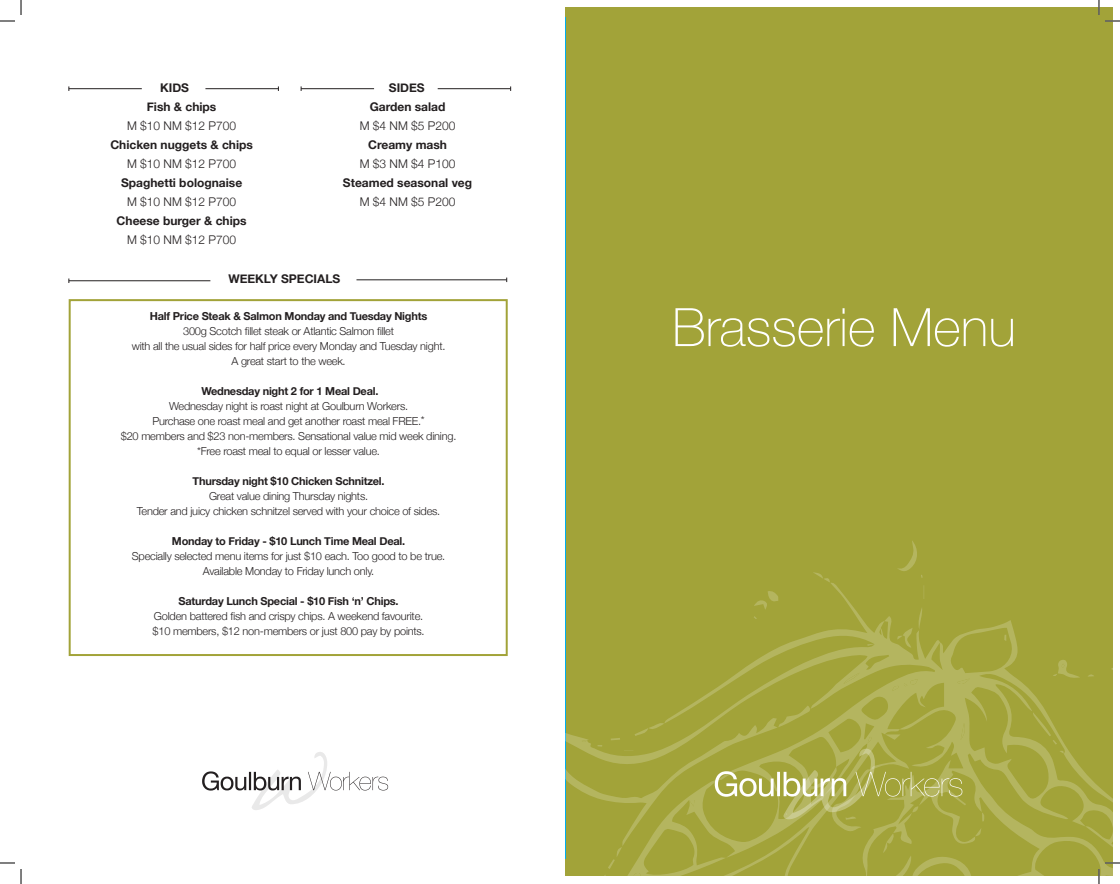
<style>
.page{position:relative;width:1120px;height:884px;background:#fff}
.page>*{position:absolute;margin:0;border:0;box-sizing:border-box;transform-origin:0 0}
.t1{font:100 53px "Helvetica Neue";color:#fff}
.t2{font:700 12px "Helvetica Neue";color:#231f20}
.t3{font:300 12px "Helvetica Neue";color:#231f20}
.t4{font:300 11px "Helvetica Neue";letter-spacing:-.02em;color:#231f20}
.t5{font:700 11px "Helvetica Neue";letter-spacing:-.02em;color:#231f20}
</style>
<div class="page">
<div style="left:565px;top:7px;width:547px;height:869px;background:#a2a339"></div>
<svg style="left:202px;top:752px;width:186px;height:58px"></svg>
<hr style="left:356px;top:279px;width:150px;height:1px;background:#231f20">
<hr style="left:69px;top:280px;width:141px;height:1px;background:#231f20">
<svg style="left:565px;top:582px;width:547px;height:294px"></svg>
<svg style="left:777px;top:705px;width:33px;height:23px"></svg>
<svg style="left:753px;top:590px;width:25px;height:20px"></svg>
<svg style="left:884px;top:734px;width:16px;height:6px"></svg>
<svg style="left:634px;top:722px;width:30px;height:14px"></svg>
<svg style="left:923px;top:585px;width:1px;height:14px"></svg>
<svg style="left:1087px;top:673px;width:7px;height:4px"></svg>
<svg style="left:601px;top:847px;width:21px;height:29px"></svg>
<svg style="left:610px;top:738px;width:10px;height:2px"></svg>
<svg style="left:867px;top:644px;width:7px;height:2px"></svg>
<svg style="left:812px;top:572px;width:18px;height:11px"></svg>
<svg style="left:897px;top:607px;width:25px;height:41px"></svg>
<svg style="left:898px;top:541px;width:24px;height:37px"></svg>
<svg style="left:632px;top:872px;width:9px;height:4px"></svg>
<svg style="left:843px;top:673px;width:16px;height:11px"></svg>
<svg style="left:956px;top:678px;width:13px;height:7px"></svg>
<svg style="left:960px;top:723px;width:5px;height:17px"></svg>
<svg style="left:689px;top:800px;width:5px;height:6px"></svg>
<svg style="left:867px;top:737px;width:4px;height:6px"></svg>
<svg style="left:892px;top:679px;width:25px;height:12px"></svg>
<svg style="left:581px;top:740px;width:6px;height:3px"></svg>
<svg style="left:1052px;top:660px;width:28px;height:18px"></svg>
<svg style="left:1032px;top:712px;width:31px;height:42px"></svg>
<svg style="left:1004px;top:635px;width:2px;height:6px"></svg>
<svg style="left:714px;top:749px;width:271px;height:127px"></svg>
<hr style="left:69px;top:88px;width:73px;height:1px;background:#231f20">
<hr style="left:205px;top:88px;width:73px;height:1px;background:#231f20">
<hr style="left:301px;top:88px;width:73px;height:1px;background:#231f20">
<hr style="left:437px;top:88px;width:73px;height:1px;background:#231f20">
<div style="left:69px;top:299px;width:438px;height:357px;border:2px solid #a2a339"></div>
<svg style="left:0;top:0;width:22px;height:22px"></svg>
<svg style="left:0;top:862px;width:22px;height:22px"></svg>
<svg style="left:1098px;top:0;width:21px;height:22px"></svg>
<svg style="left:1098px;top:862px;width:21px;height:22px"></svg>
<p class="t2" style="left:160px;top:78px;width:30px">KIDS</p>
<p class="t2" style="left:389px;top:78px;width:37px">SIDES</p>
<p class="t2" style="left:147px;top:97px;width:71px">Fish &amp; chips</p>
<p class="t3" style="left:127px;top:116px;width:111px">M $10 NM $12 P700</p>
<p class="t2" style="left:110px;top:135px;width:144px">Chicken nuggets &amp; chips</p>
<p class="t3" style="left:127px;top:154px;width:111px">M $10 NM $12 P700</p>
<p class="t2" style="left:121px;top:173px;width:123px">Spaghetti bolognaise</p>
<p class="t3" style="left:127px;top:192px;width:111px">M $10 NM $12 P700</p>
<p class="t2" style="left:117px;top:211px;width:131px">Cheese burger &amp; chips</p>
<p class="t3" style="left:127px;top:230px;width:111px">M $10 NM $12 P700</p>
<p class="t2" style="left:369px;top:97px;width:77px">Garden salad</p>
<p class="t3" style="left:359px;top:116px;width:97px">M $4 NM $5 P200</p>
<p class="t2" style="left:368px;top:135px;width:80px">Creamy mash</p>
<p class="t3" style="left:359px;top:154px;width:97px">M $3 NM $4 P100</p>
<p class="t2" style="left:343px;top:173px;width:131px">Steamed seasonal veg</p>
<p class="t3" style="left:359px;top:192px;width:97px">M $4 NM $5 P200</p>
<p class="t2" style="left:228px;top:270px;width:113px">WEEKLY SPECIALS</p>
<p class="t5" style="left:150px;top:308px;width:279px">Half Price Steak &amp; Salmon Monday and Tuesday Nights</p>
<p class="t4" style="left:183px;top:323px;width:212px">300g Scotch fillet steak or Atlantic Salmon fillet</p>
<p class="t4" style="left:132px;top:338px;width:315px">with all the usual sides for half price every Monday and Tuesday night.</p>
<p class="t4" style="left:231px;top:353px;width:116px">A great start to the week.</p>
<p class="t5" style="left:201px;top:383px;width:178px">Wednesday night 2 for 1 Meal Deal.</p>
<p class="t4" style="left:169px;top:398px;width:240px">Wednesday night is roast night at Goulburn Workers.</p>
<p class="t4" style="left:152px;top:413px;width:274px">Purchase one roast meal and get another roast meal FREE.*</p>
<p class="t4" style="left:121px;top:428px;width:337px">$20 members and $23 non-members. Sensational value mid week dining.</p>
<p class="t4" style="left:197px;top:443px;width:184px">*Free roast meal to equal or lesser value.</p>
<p class="t5" style="left:192px;top:473px;width:193px">Thursday night $10 Chicken Schnitzel.</p>
<p class="t4" style="left:209px;top:488px;width:160px">Great value dining Thursday nights.</p>
<p class="t4" style="left:137px;top:503px;width:305px">Tender and juicy chicken schnitzel served with your choice of sides.</p>
<p class="t5" style="left:172px;top:533px;width:235px">Monday to Friday - $10 Lunch Time Meal Deal.</p>
<p class="t4" style="left:132px;top:548px;width:315px">Specially selected menu items for just $10 each. Too good to be true.</p>
<p class="t4" style="left:203px;top:563px;width:173px">Available Monday to Friday lunch only.</p>
<p class="t5" style="left:178px;top:593px;width:221px">Saturday Lunch Special - $10 Fish ‘n’ Chips.</p>
<p class="t4" style="left:154px;top:608px;width:271px">Golden battered fish and crispy chips. A weekend favourite.</p>
<p class="t4" style="left:152px;top:623px;width:273px">$10 members, $12 non-members or just 800 pay by points.</p>
<p class="t1" style="left:672px;top:287px;width:345px">Brasserie Menu</p>
</div>
